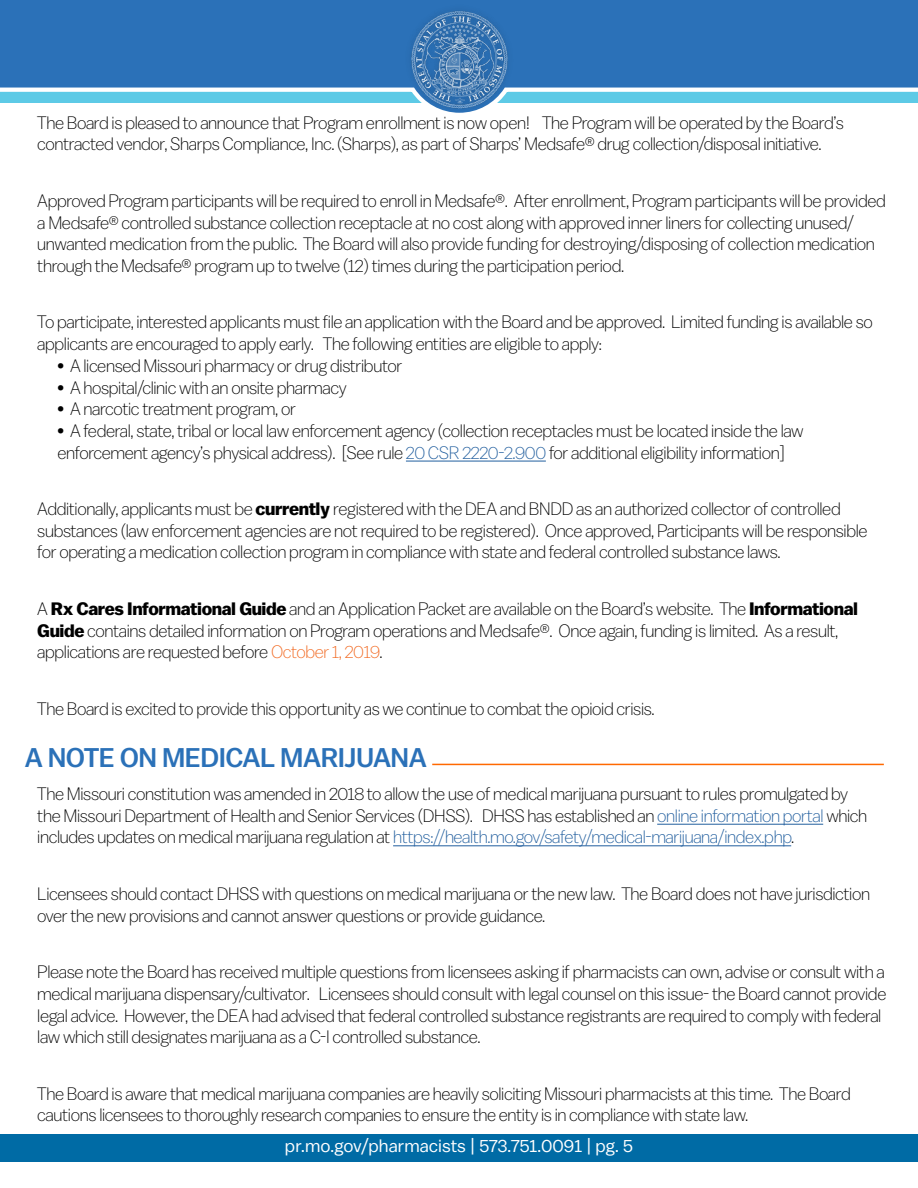
<style>
.page{position:relative;width:918px;height:1188px;background:#fff}
.page>*{position:absolute;margin:0;border:0;box-sizing:border-box;transform-origin:0 0}
.t1{font:500 27px "Balto";letter-spacing:-.02em;color:#2b71b8}
.t2{font:300 18px/21.6px "Balto";letter-spacing:-.02em;color:#000}
.t3{font:18px "Balto";color:#fff}
.s1{color:#215e9e}
.s2{font-weight:700}
.s3{color:#f26921}
</style>
<div class="page">
<svg style="left:0;top:0;width:918px;height:103px;background:#3980bf"></svg>
<div style="left:403px;top:2px;width:112px;height:113px;background:#000;opacity:.33"></div>
<img style="left:410px;top:10px;width:99px;height:99px">
<div style="left:0;top:1134px;width:918px;height:27px;background:#006ba5"></div>
<hr style="left:406px;top:461px;width:140px;height:1px;background:#215e9e">
<hr style="left:657px;top:824px;width:166px;height:1px;background:#215e9e">
<hr style="left:393px;top:845px;width:398px;height:1px;background:#215e9e">
<hr style="left:432px;top:764px;width:452px;height:1px;background:#ff6900">
<p class="t2" style="left:37px;top:111px;width:808px">The Board is pleased to announce that Program enrollment is now open! The Program will be operated by the Board’s contracted vendor, Sharps Compliance, Inc. (Sharps), as part of Sharps’ Medsafe® drug collection/disposal initiative.</p>
<p class="t2" style="left:37px;top:190px;width:850px">Approved Program participants will be required to enroll in Medsafe®. After enrollment, Program participants will be provided a Medsafe® controlled substance collection receptacle at no cost along with approved inner liners for collecting unused/ unwanted medication from the public. The Board will also provide funding for destroying/disposing of collection medication through the Medsafe® program up to twelve (12) times during the participation period.</p>
<p class="t2" style="left:37px;top:311px;width:837px">To participate, interested applicants must file an application with the Board and be approved. Limited funding is available so applicants are encouraged to apply early. The following entities are eligible to apply:</p>
<p class="t2" style="left:58px;top:354px;width:346px">• A licensed Missouri pharmacy or drug distributor</p>
<p class="t2" style="left:58px;top:376px;width:291px">• A hospital/clinic with an onsite pharmacy</p>
<p class="t2" style="left:58px;top:398px;width:240px">• A narcotic treatment program, or</p>
<p class="t2" style="left:58px;top:420px;width:748px">• A federal, state, tribal or local law enforcement agency (collection receptacles must be located inside the law enforcement agency’s physical address). [See rule <span class="s1">20 CSR 2220-2.900</span> for additional eligibility information]</p>
<p class="t2" style="left:37px;top:498px;width:832px">Additionally, applicants must be <span class="s2">currently</span> registered with the DEA and BNDD as an authorized collector of controlled substances (law enforcement agencies are not required to be registered). Once approved, Participants will be responsible for operating a medication collection program in compliance with state and federal controlled substance laws.</p>
<p class="t2" style="left:37px;top:598px;width:822px">A <span class="s2">Rx Cares Informational Guide</span> and an Application Packet are available on the Board’s website. The <span class="s2">Informational<br>Guide</span> contains detailed information on Program operations and Medsafe®. Once again, funding is limited. As a result, applications are requested before <span class="s3">October 1, 2019</span>.</p>
<p class="t2" style="left:37px;top:698px;width:619px">The Board is excited to provide this opportunity as we continue to combat the opioid crisis.</p>
<h1 class="t1" style="left:25px;top:741px;width:403px">A NOTE ON MEDICAL MARIJUANA</h1>
<p class="t2" style="left:37px;top:783px;width:831px">The Missouri constitution was amended in 2018 to allow the use of medical marijuana pursuant to rules promulgated by the Missouri Department of Health and Senior Services (DHSS). DHSS has established an <span class="s1">online information portal</span> which includes updates on medical marijuana regulation at <span class="s1">https://health.mo.gov/safety/medical-marijuana/index.php</span>.</p>
<p class="t2" style="left:37px;top:883px;width:834px">Licensees should contact DHSS with questions on medical marijuana or the new law. The Board does not have jurisdiction over the new provisions and cannot answer questions or provide guidance.</p>
<p class="t2" style="left:37px;top:961px;width:851px">Please note the Board has received multiple questions from licensees asking if pharmacists can own, advise or consult with a medical marijuana dispensary/cultivator. Licensees should consult with legal counsel on this issue- the Board cannot provide legal advice. However, the DEA had advised that federal controlled substance registrants are required to comply with federal law which still designates marijuana as a C-I controlled substance.</p>
<p class="t2" style="left:37px;top:1083px;width:815px">The Board is aware that medical marijuana companies are heavily soliciting Missouri pharmacists at this time. The Board cautions licensees to thoroughly research companies to ensure the entity is in compliance with state law.</p>
<p class="t3" style="left:285px;top:1135px;width:350px">pr.mo.gov/pharmacists | 573.751.0091 | pg. 5</p>
</div>
